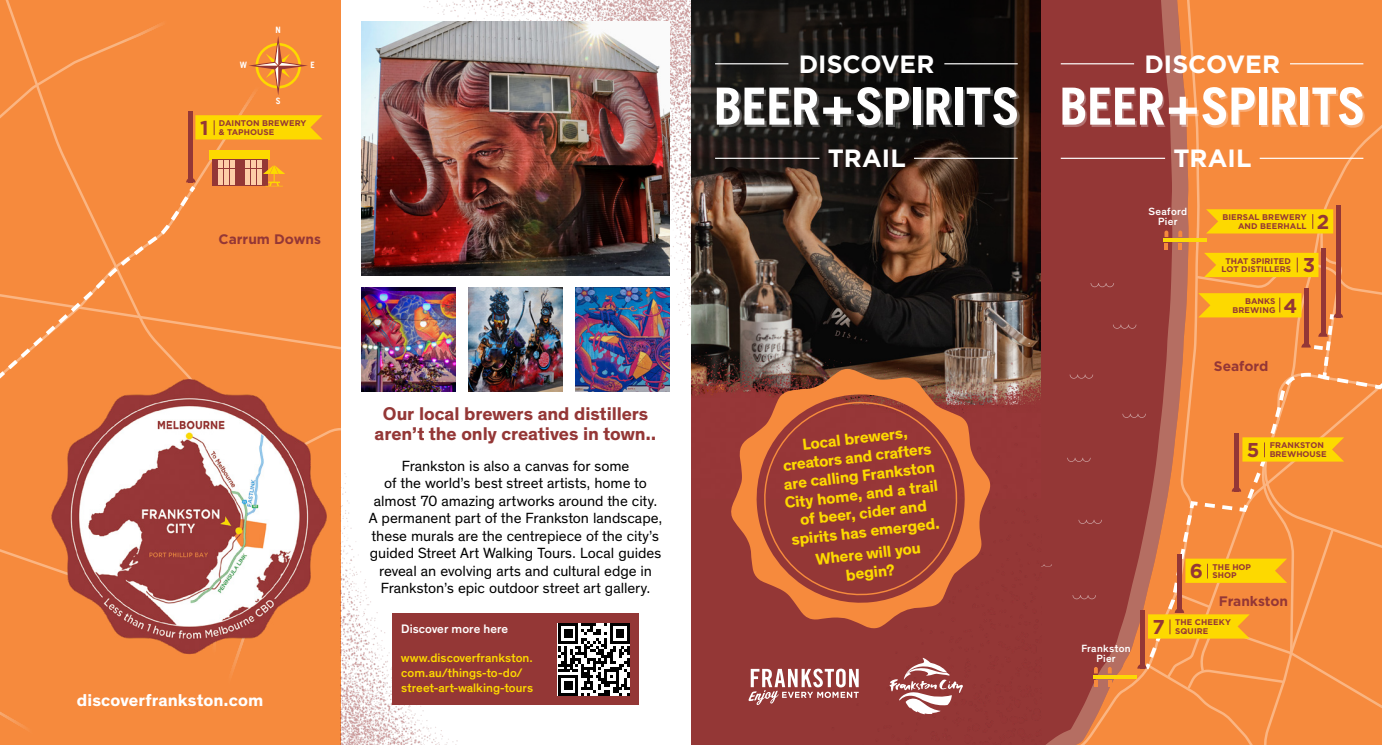
<style>
.page{position:relative;width:1382px;height:745px;background:#fff}
.page>*{position:absolute;margin:0;border:0;box-sizing:border-box;transform-origin:0 0}
.t1{font:700 51.25px "Trade Gothic LT";letter-spacing:-.015em;color:#fff}
.t2{font:700 25px "Gotham";color:#fff}
.t3{font:700 20px "Gotham";color:#943736}
.t4{font:700 18.75px/20px "Theinhardt";letter-spacing:-.005em;color:#943736;text-align:center}
.t5{font:700 17.5px "Theinhardt";letter-spacing:.005em;color:#fff}
.t6{font:700 16.25px/18.8px "Theinhardt";color:#fdd900;text-align:center}
.t7{font:15px/17.5px "Theinhardt";letter-spacing:-.005em;color:#000;text-align:center}
.t8{font:700 13.75px "Gotham";color:#943736}
.t9{font:500 12.5px/15px "Theinhardt";letter-spacing:.005em;color:#fdd900}
.t10{font:500 12.5px "Theinhardt";letter-spacing:.005em;color:#fff}
.t11{font:500 10.62px/10px "Theinhardt";letter-spacing:.03em;color:#fff;text-align:center}
.t12{font:700 8.75px "Trade Gothic LT";color:#fff}
.t13{font:700 8.25px/8.2px "Gotham";letter-spacing:.005em;color:#943736}
</style>
<div class="page">
<div style="left:313px;top:680px;width:27px;height:64px;background:#f68a3d"></div>
<div style="left:0;top:0;width:340px;height:680px;background:#f68a3d"></div>
<div style="left:0;top:555px;width:313px;height:189px;background:#f68a3d"></div>
<div style="left:92px;top:0;width:248px;height:161px;background:#f68a3d"></div>
<hr style="left:189px;top:111px;width:4px;height:71px;background:#943736">
<svg style="left:195px;top:115px;width:128px;height:24px;background:#fcd304"></svg>
<img style="left:340px;top:394px;width:299px;height:350px">
<img style="left:340px;top:0;width:351px;height:374px">
<img style="left:361px;top:21px;width:309px;height:254px">
<img style="left:361px;top:287px;width:94px;height:104px">
<img style="left:469px;top:287px;width:94px;height:104px">
<img style="left:576px;top:287px;width:94px;height:104px">
<svg style="left:691px;top:0;width:351px;height:153px;background:#171311"></svg>
<img style="left:691px;top:153px;width:351px;height:194px">
<div style="left:719px;top:89px;width:300px;height:38px;background:#fff;opacity:.3"></div>
<hr style="left:715px;top:158px;width:104px;height:1px;background:#fff">
<hr style="left:944px;top:63px;width:74px;height:1px;background:#fff">
<hr style="left:715px;top:63px;width:73px;height:1px;background:#fff">
<hr style="left:914px;top:158px;width:104px;height:1px;background:#fff">
<div style="left:1042px;top:0;width:123px;height:744px;background:#943736"></div>
<svg style="left:1165px;top:0;width:217px;height:192px;background:#f08740"></svg>
<svg style="left:1042px;top:564px;width:10px;height:2px"></svg>
<svg style="left:1067px;top:192px;width:315px;height:552px;background:#da7c3b"></svg>
<img style="left:41px;top:386px;width:299px;height:280px">
<svg style="left:249px;top:36px;width:59px;height:59px;background:#ee903b"></svg>
<div style="left:209px;top:150px;width:61px;height:9px;background:#fdd900"></div>
<svg style="left:213px;top:159px;width:55px;height:2px"></svg>
<div style="left:0;top:161px;width:340px;height:225px;background:#f68a3d"></div>
<div style="left:1065px;top:89px;width:300px;height:38px;background:#fff;opacity:.3"></div>
<hr style="left:1061px;top:158px;width:104px;height:1px;background:#fff">
<hr style="left:1290px;top:63px;width:73px;height:1px;background:#fff">
<hr style="left:1061px;top:63px;width:73px;height:1px;background:#fff">
<hr style="left:1260px;top:158px;width:103px;height:1px;background:#fff">
<div style="left:392px;top:613px;width:247px;height:91px;background:#943736"></div>
<svg style="left:557px;top:623px;width:1px;height:72px"></svg>
<svg style="left:558px;top:623px;width:72px;height:72px;background:#7c7c7c"></svg>
<img style="left:691px;top:347px;width:351px;height:397px">
<svg style="left:730px;top:368px;width:260px;height:260px;background:#af583b"></svg>
<svg style="left:758px;top:395px;width:204px;height:206px;background:#a54537"></svg>
<svg style="left:749px;top:668px;width:110px;height:36px"></svg>
<svg style="left:890px;top:657px;width:73px;height:56px"></svg>
<p class="t12" style="left:276px;top:24px;width:7px">N</p>
<p class="t12" style="left:240px;top:60px;width:9px">W</p>
<p class="t12" style="left:311px;top:60px;width:6px">E</p>
<p class="t12" style="left:276px;top:95px;width:6px">S</p>
<h3 class="t3" style="left:200px;top:114px;width:10px">1</h3>
<p class="t13" style="left:219px;top:119px;width:89px">DAINTON BREWERY &amp; TAPHOUSE</p>
<p class="t8" style="left:219px;top:229px;width:104px">Carrum Downs</p>
<p class="t5" style="left:77px;top:689px;width:188px">discoverfrankston.com</p>
<p class="t4" style="left:375px;top:404px;width:283px">Our local brewers and distillers aren’t the only creatives in town..</p>
<p class="t7" style="left:369px;top:457px;width:295px">Frankston is also a canvas for some<br>of the world’s best street artists, home to almost 70 amazing artworks around the city.<br>A permanent part of the Frankston landscape, these murals are the centrepiece of the city’s guided Street Art Walking Tours. Local guides reveal an evolving arts and cultural edge in Frankston’s epic outdoor street art gallery.</p>
<p class="t10" style="left:401px;top:621px;width:108px">Discover more here</p>
<p class="t9" style="left:401px;top:650px;width:133px">www.discoverfrankston. com.au/things-to-do/ street-art-walking-tours</p>
<h2 class="t2" style="left:799px;top:48px;width:137px">DISCOVER</h2>
<h1 class="t1" style="left:714px;top:75px;width:308px">BEER+SPIRITS</h1>
<h2 class="t2" style="left:828px;top:141px;width:80px">TRAIL</h2>
<p class="t6" style="left:778px;top:437px;width:156px;rotate:-6deg">Local brewers, creators and crafters are calling Frankston<br>City home, and a trail of beer, cider and spirits has emerged.</p>
<p class="t6" style="left:815px;top:550px;width:107px;rotate:-6deg">Where will you begin?</p>
<h2 class="t2" style="left:1144px;top:48px;width:137px">DISCOVER</h2>
<h1 class="t1" style="left:1059px;top:75px;width:308px">BEER+SPIRITS</h1>
<h2 class="t2" style="left:1173px;top:141px;width:80px">TRAIL</h2>
<p class="t11" style="left:1148px;top:206px;width:40px">Seaford<br>Pier</p>
<h3 class="t3" style="left:1317px;top:208px;width:14px">2</h3>
<p class="t13" style="left:1222px;top:213px;width:86px;text-align:right">BIERSAL BREWERY<br>AND BEERHALL</p>
<h3 class="t3" style="left:1303px;top:252px;width:14px">3</h3>
<p class="t13" style="left:1221px;top:257px;width:71px;text-align:center">THAT SPIRITED<br>LOT DISTILLERS</p>
<h3 class="t3" style="left:1284px;top:292px;width:15px">4</h3>
<p class="t13" style="left:1232px;top:297px;width:45px;text-align:right">BANKS<br>BREWING</p>
<p class="t8" style="left:1214px;top:357px;width:56px">Seaford</p>
<h3 class="t3" style="left:1247px;top:436px;width:14px">5</h3>
<p class="t13" style="left:1270px;top:441px;width:58px">FRANKSTON<br>BREWHOUSE</p>
<h3 class="t3" style="left:1190px;top:557px;width:15px">6</h3>
<p class="t13" style="left:1213px;top:562px;width:40px">THE HOP<br>SHOP</p>
<p class="t8" style="left:1219px;top:592px;width:71px">Frankston</p>
<p class="t11" style="left:1081px;top:643px;width:51px">Frankston<br>Pier</p>
<h3 class="t3" style="left:1152px;top:613px;width:14px">7</h3>
<p class="t13" style="left:1175px;top:618px;width:57px">THE CHEEKY<br>SQUIRE</p>
</div>
